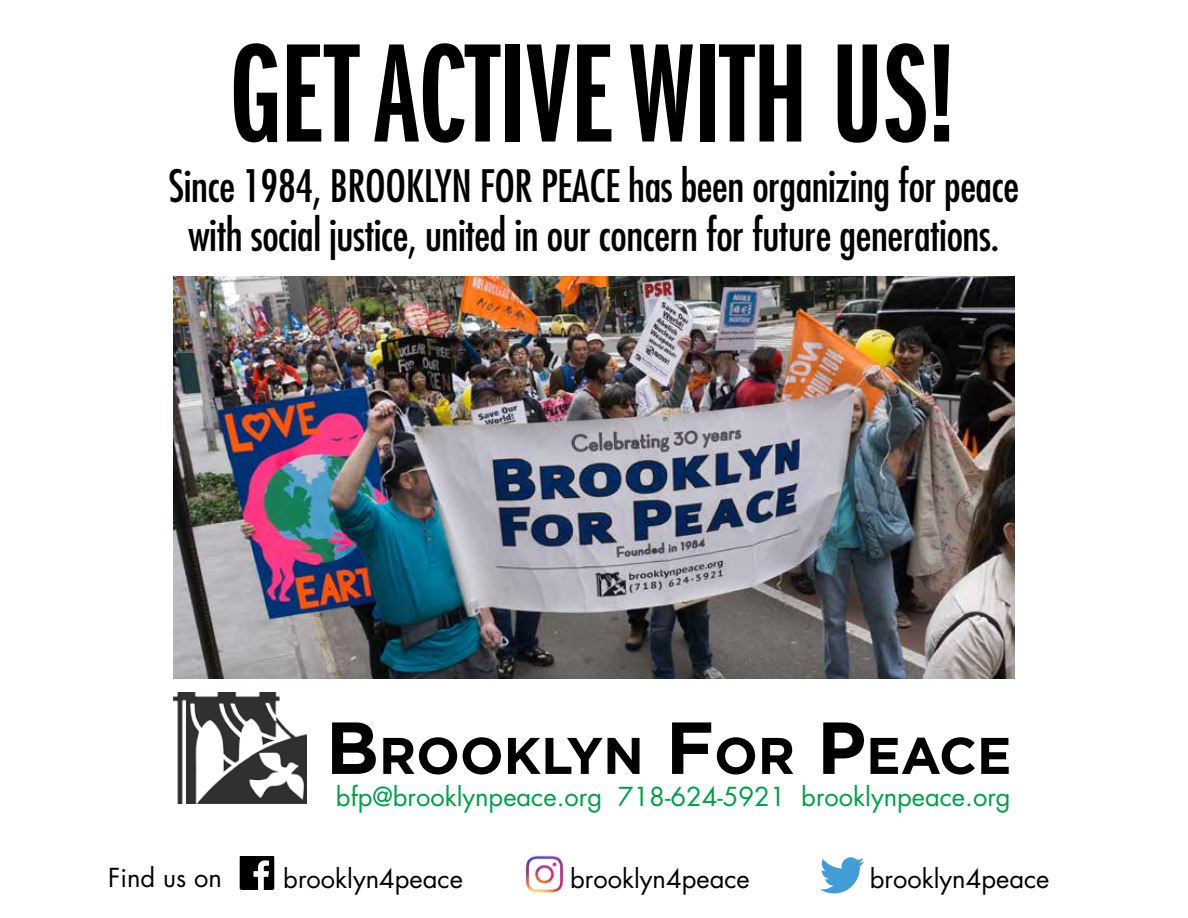
<style>
.page{position:relative;width:1188px;height:918px;background:#fff}
.page>*{position:absolute;margin:0;border:0;box-sizing:border-box;transform-origin:0 0}
.t1{font:145.5px "Franklin Gothic Demi X Cmpr";color:#000}
.t2{font:700 51.45px "Gotham";color:#000}
.t3{font:condensed 43.5px/49.5px "Futura";letter-spacing:-.01em;color:#000;text-align:center}
.t4{font:25.5px "Futura";color:#009c4a}
.t5{font:25.5px "Futura";color:#000}
.s1{font-size:73.5px}
</style>
<div class="page">
<img style="left:173px;top:276px;width:841px;height:403px">
<img style="left:173px;top:692px;width:134px;height:112px">
<img style="left:525px;top:855px;width:39px;height:38px">
<svg style="left:820px;top:857px;width:44px;height:36px"></svg>
<svg style="left:240px;top:856px;width:34px;height:34px"></svg>
<h1 class="t1" style="left:230px;top:15px;width:728px">GET ACTIVE WITH US!</h1>
<p class="t3" style="left:169px;top:160px;width:852px">Since 1984, BROOKLYN FOR PEACE has been organizing for peace with social justice, united in our concern for future generations.</p>
<p class="t2" style="left:326px;top:726px;width:687px"><span class="s1">B</span>ROOKLYN <span class="s1">F</span>OR <span class="s1">P</span>EACE</p>
<p class="t4" style="left:336px;top:779px;width:676px">bfp@brooklynpeace.org 718-624-5921 brooklynpeace.org</p>
<p class="t5" style="left:108px;top:860px;width:115px">Find us on</p>
<p class="t5" style="left:283px;top:861px;width:181px">brooklyn4peace</p>
<p class="t5" style="left:570px;top:861px;width:181px">brooklyn4peace</p>
<p class="t5" style="left:870px;top:861px;width:181px">brooklyn4peace</p>
</div>
